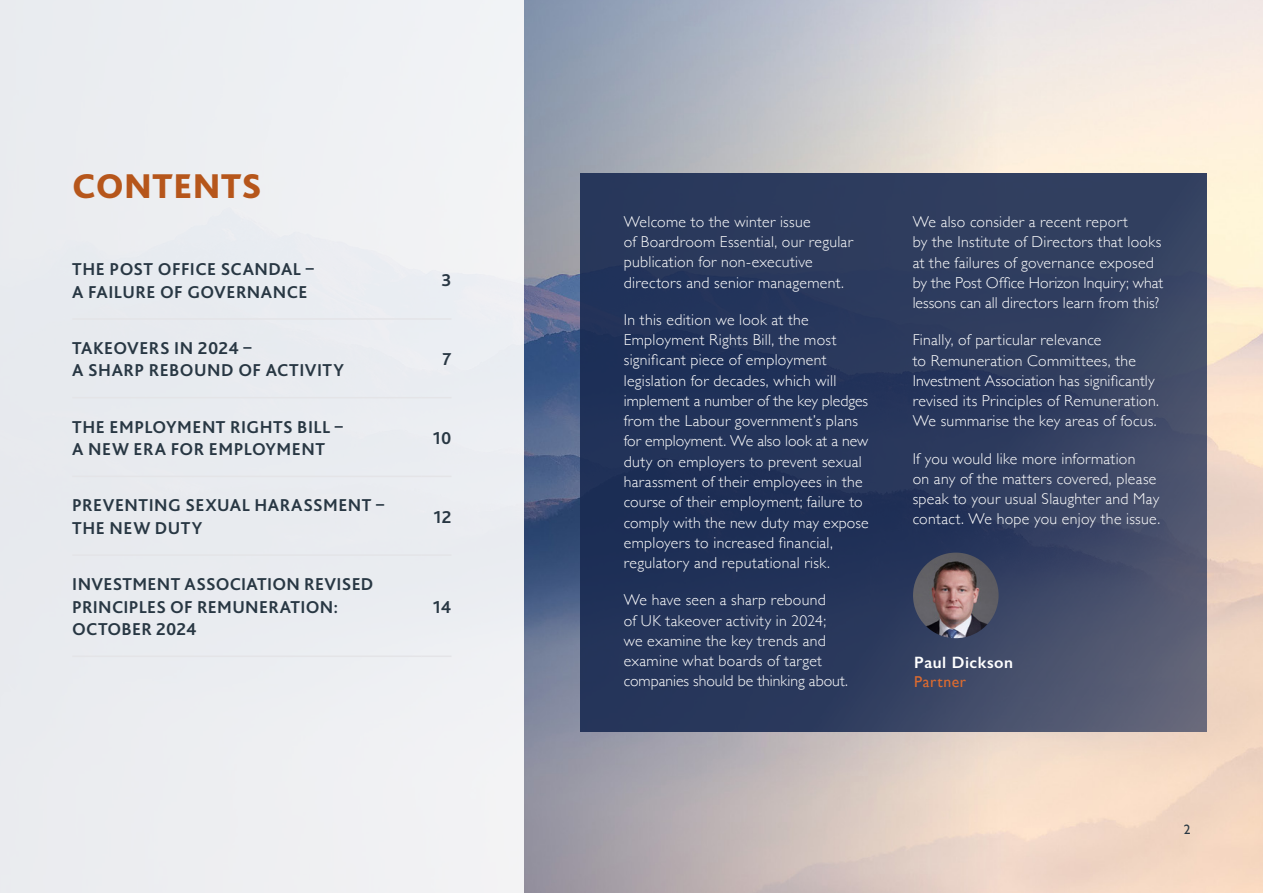
<style>
.page{position:relative;width:1263px;height:893px;background:#fff}
.page>*{position:absolute;margin:0;border:0;box-sizing:border-box;transform-origin:0 0}
.t1{font:800 36px "Bliss Pro";letter-spacing:.015em;color:#b6561b}
.t2{font:700 18px/22.5px "Bliss Pro";letter-spacing:.025em;color:#283743}
.t3{font:600 16.5px "Gill Sans";letter-spacing:.03em;color:#fff}
.t4{font:300 15.75px/20.2px "Gill Sans";letter-spacing:.02em;color:#fff}
.t5{font:15.75px "Gill Sans";letter-spacing:.04em;color:#dd6b2f}
.t6{font:13.5px "Gill Sans";color:#283743}
</style>
<div class="page">
<img style="left:523px;top:0;width:740px;height:893px">
<div style="left:0;top:0;width:523px;height:893px;background:#ebedf1"></div>
<hr style="left:72px;top:318px;width:350px;height:2px;background:#e4e4e7">
<hr style="left:422px;top:318px;width:29px;height:2px;background:#e4e4e7">
<hr style="left:72px;top:397px;width:350px;height:1px;background:#e4e4e7">
<hr style="left:72px;top:476px;width:350px;height:1px;background:#e4e4e7">
<hr style="left:72px;top:554px;width:350px;height:2px;background:#e4e4e7">
<hr style="left:422px;top:554px;width:29px;height:2px;background:#e4e4e7">
<hr style="left:72px;top:655px;width:350px;height:2px;background:#e4e4e7">
<hr style="left:422px;top:655px;width:29px;height:2px;background:#e4e4e7">
<svg style="left:580px;top:173px;width:626px;height:559px;background:#2e3c5e"></svg>
<img style="left:913px;top:553px;width:85px;height:85px;border-radius:43px">
<h1 class="t1" style="left:72px;top:163px;width:191px">CONTENTS</h1>
<p class="t2" style="left:72px;top:258px;width:243px">THE POST OFFICE SCANDAL –<br>A FAILURE OF GOVERNANCE</p>
<p class="t2" style="left:441px;top:269px;width:12px">3</p>
<p class="t2" style="left:72px;top:336px;width:273px">TAKEOVERS IN 2024 –<br>A SHARP REBOUND OF ACTIVITY</p>
<p class="t2" style="left:442px;top:347px;width:10px">7</p>
<p class="t2" style="left:72px;top:415px;width:272px">THE EMPLOYMENT RIGHTS BILL –<br>A NEW ERA FOR EMPLOYMENT</p>
<p class="t2" style="left:433px;top:426px;width:20px">10</p>
<p class="t2" style="left:72px;top:494px;width:313px">PREVENTING SEXUAL HARASSMENT –<br>THE NEW DUTY</p>
<p class="t2" style="left:433px;top:505px;width:19px">12</p>
<p class="t2" style="left:72px;top:572px;width:303px">INVESTMENT ASSOCIATION REVISED<br>PRINCIPLES OF REMUNERATION:<br>OCTOBER 2024</p>
<p class="t2" style="left:433px;top:595px;width:20px">14</p>
<p class="t4" style="left:624px;top:211px;width:231px">Welcome to the winter issue<br>of Boardroom Essential, our regular publication for non-executive directors and senior management.</p>
<p class="t4" style="left:624px;top:309px;width:246px">In this edition we look at the Employment Rights Bill, the most significant piece of employment legislation for decades, which will implement a number of the key pledges from the Labour government’s plans for employment. We also look at a new duty on employers to prevent sexual harassment of their employees in the course of their employment; failure to comply with the new duty may expose employers to increased financial, regulatory and reputational risk.</p>
<p class="t4" style="left:624px;top:589px;width:226px">We have seen a sharp rebound<br>of UK takeover activity in 2024; we examine the key trends and examine what boards of target companies should be thinking about.</p>
<p class="t4" style="left:913px;top:211px;width:252px">We also consider a recent report<br>by the Institute of Directors that looks at the failures of governance exposed by the Post Office Horizon Inquiry; what lessons can all directors learn from this?</p>
<p class="t4" style="left:913px;top:329px;width:248px">Finally, of particular relevance<br>to Remuneration Committees, the Investment Association has significantly revised its Principles of Remuneration.<br>We summarise the key areas of focus.</p>
<p class="t4" style="left:913px;top:448px;width:249px">If you would like more information<br>on any of the matters covered, please speak to your usual Slaughter and May contact. We hope you enjoy the issue.</p>
<p class="t3" style="left:914px;top:652px;width:100px">Paul Dickson</p>
<p class="t5" style="left:914px;top:673px;width:53px">Partner</p>
<p class="t6" style="left:1184px;top:822px;width:8px">2</p>
</div>
